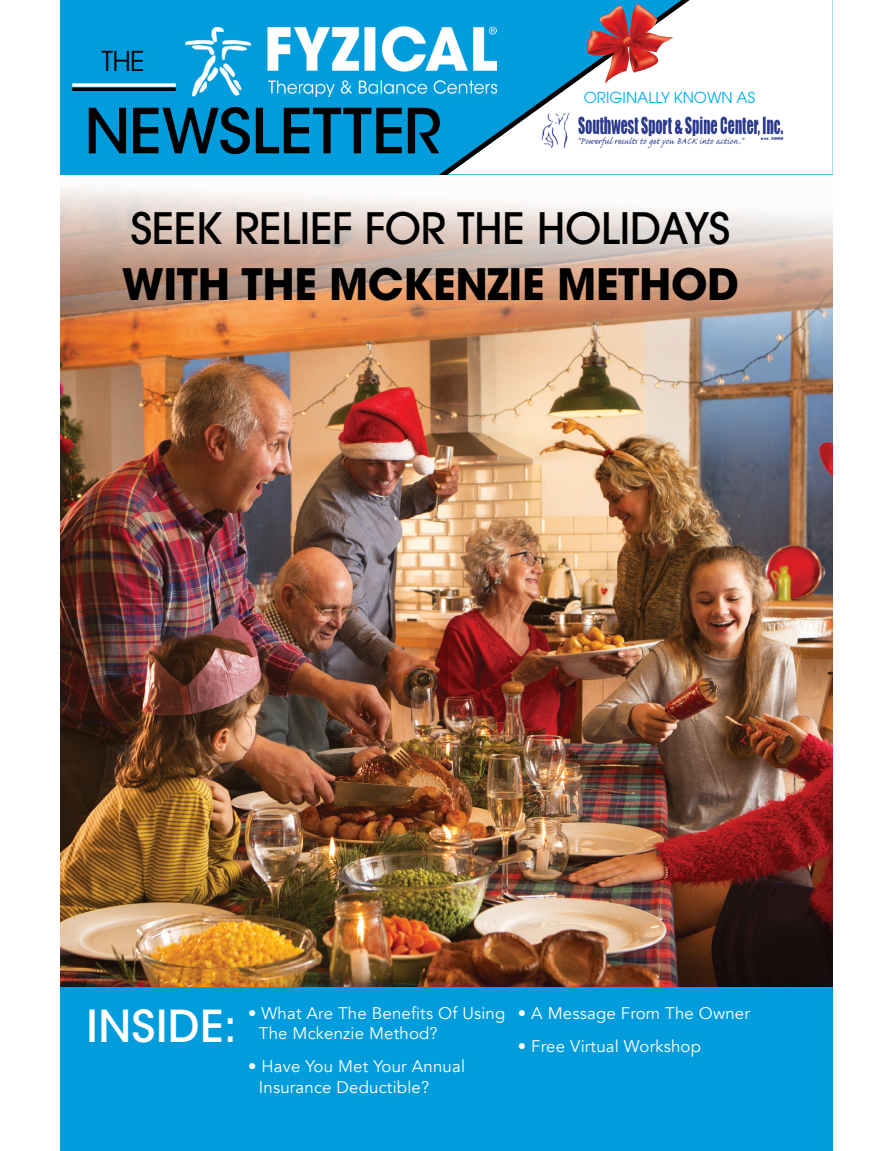
<style>
.page{position:relative;width:891px;height:1151px;background:#fff}
.page>*{position:absolute;margin:0;border:0;box-sizing:border-box;transform-origin:0 0}
.t1{font:500 61.43px "ITC Avant Garde Std";color:#000}
.t2{font:500 43.88px "ITC Avant Garde Std";letter-spacing:.01em;color:#fff}
.t3{font:500 42.98px "ITC Avant Garde Pro";letter-spacing:-.01em;color:#000}
.t4{font:700 42.98px "ITC Avant Garde Pro";letter-spacing:-.01em;color:#000}
.t5{font:27.22px "ITC Avant Garde Pro";color:#000}
.t6{font:16.88px/20.5px "Avenir";letter-spacing:.01em;color:#fff}
.t7{font:15.08px "ITC Avant Garde Pro";color:#00aeef}
</style>
<div class="page">
<img style="left:60px;top:187px;width:773px;height:800px">
<div style="left:60px;top:987px;width:773px;height:163px;background:#009cdc"></div>
<div style="left:60px;top:0;width:773px;height:174px;background:#009cdc"></div>
<svg style="left:398px;top:0;width:435px;height:174px"></svg>
<img style="left:186px;top:27px;width:311px;height:69px">
<svg style="left:72px;top:83px;width:104px;height:4px"></svg>
<hr style="left:72px;top:88px;width:104px;height:3px;background:#000">
<img style="left:585px;top:23px;width:4px;height:57px">
<img style="left:611px;top:89px;width:20px;height:2px">
<img style="left:628px;top:4px;width:30px;height:68px">
<img style="left:600px;top:5px;width:31px;height:30px">
<img style="left:588px;top:54px;width:17px;height:2px">
<img style="left:587px;top:30px;width:39px;height:24px">
<img style="left:605px;top:44px;width:24px;height:40px">
<img style="left:632px;top:32px;width:42px;height:20px">
<svg style="left:622px;top:35px;width:12px;height:12px"></svg>
<h3 class="t5" style="left:102px;top:44px;width:45px">THE</h3>
<h1 class="t1" style="left:84px;top:93px;width:358px">NEWSLETTER</h1>
<p class="t7" style="left:584px;top:88px;width:173px">ORIGINALLY KNOWN AS</p>
<h3 class="t3" style="left:131px;top:201px;width:601px">SEEK RELIEF FOR THE HOLIDAYS</h3>
<h3 class="t4" style="left:122px;top:256px;width:619px">WITH THE MCKENZIE METHOD</h3>
<h2 class="t2" style="left:86px;top:998px;width:152px">INSIDE:</h2>
<p class="t6" style="left:259px;top:1002px;width:248px;text-indent:-11px">• What Are The Benefits Of Using<br>The Mckenzie Method?</p>
<p class="t6" style="left:259px;top:1056px;width:208px;text-indent:-11px">• Have You Met Your Annual<br>Insurance Deductible?</p>
<p class="t6" style="left:518px;top:1002px;width:234px">• A Message From The Owner</p>
<p class="t6" style="left:518px;top:1035px;width:185px">• Free Virtual Workshop</p>
</div>
